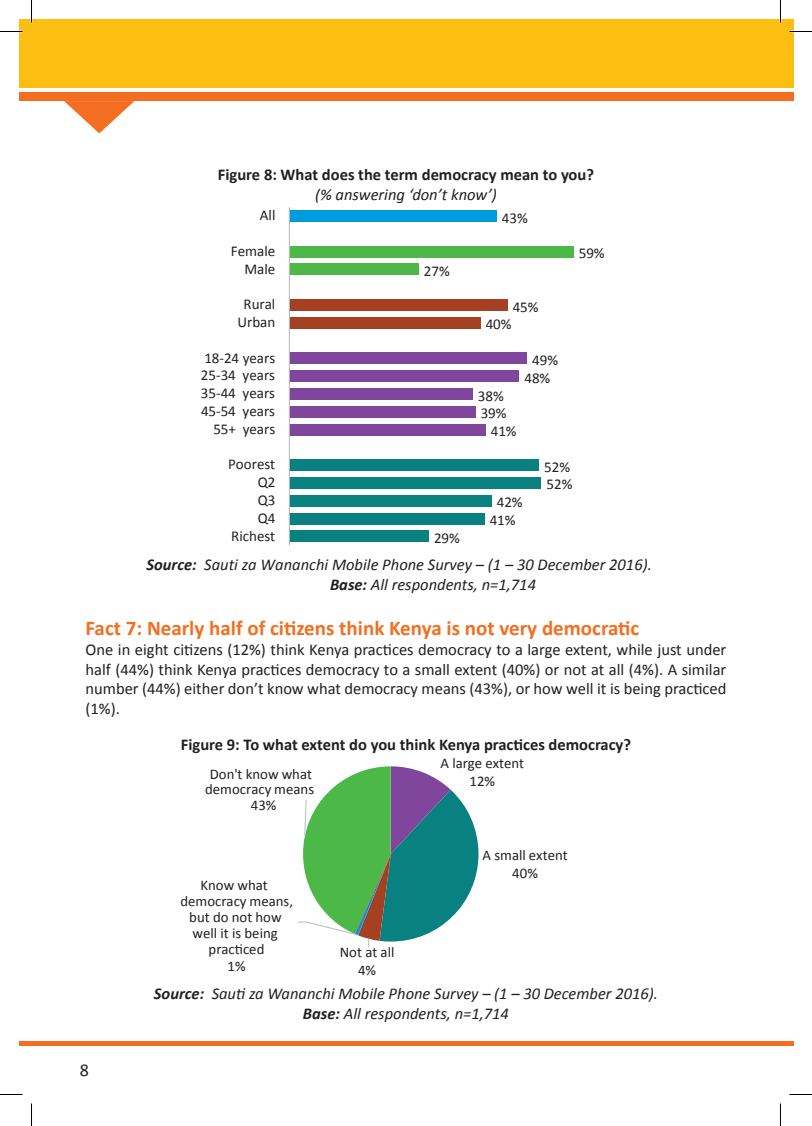
<style>
.page{position:relative;width:812px;height:1126px;background:#fff}
.page>*{position:absolute;margin:0;border:0;box-sizing:border-box;transform-origin:0 0}
.t1{font:700 21px "Calibri";color:#f36e21}
.t2{font:18px "Calibri";color:#231f20}
.t3{font:16.5px/19.8px "Calibri";color:#231f20;text-align:justify}
.t4{font:italic 16.5px "Calibri";color:#231f20}
.t5{font:700 16.5px "Calibri";color:#231f20}
.t6{font:15px/17.9px "Calibri";color:#231f20;text-align:center}
.t7{font:14.7px/15.9px "Calibri";color:#231f20;text-align:center}
.s1{font-weight:700}
</style>
<div class="page">
<div style="left:19px;top:19px;width:761px;height:68px;background:#fdbe12"></div>
<div style="left:19px;top:93px;width:761px;height:8px;background:#f36e21"></div>
<svg style="left:64px;top:101px;width:70px;height:32px"></svg>
<div style="left:19px;top:1041px;width:761px;height:5px;background:#f36e21"></div>
<div style="left:780px;top:19px;width:13px;height:68px;background:#fdbe12"></div>
<div style="left:780px;top:93px;width:13px;height:8px;background:#f36e21"></div>
<div style="left:780px;top:1041px;width:13px;height:5px;background:#f36e21"></div>
<div style="left:289px;top:210px;width:207px;height:12px;background:#009bde"></div>
<div style="left:289px;top:246px;width:284px;height:12px;background:#4cb848"></div>
<div style="left:289px;top:264px;width:129px;height:11px;background:#4cb848"></div>
<div style="left:289px;top:299px;width:218px;height:12px;background:#a64023"></div>
<div style="left:289px;top:317px;width:191px;height:12px;background:#a64023"></div>
<div style="left:289px;top:353px;width:238px;height:11px;background:#7f469b"></div>
<div style="left:289px;top:370px;width:230px;height:12px;background:#7f469b"></div>
<div style="left:289px;top:388px;width:183px;height:12px;background:#7f469b"></div>
<div style="left:289px;top:406px;width:186px;height:12px;background:#7f469b"></div>
<div style="left:289px;top:424px;width:196px;height:12px;background:#7f469b"></div>
<div style="left:289px;top:459px;width:250px;height:12px;background:#0a8181"></div>
<div style="left:289px;top:477px;width:252px;height:12px;background:#0a8181"></div>
<div style="left:289px;top:495px;width:202px;height:12px;background:#0a8181"></div>
<div style="left:289px;top:513px;width:195px;height:11px;background:#0a8181"></div>
<div style="left:289px;top:530px;width:140px;height:12px;background:#0a8181"></div>
<hr style="left:289px;top:207px;width:1px;height:338px;background:#bcbdc0">
<svg style="left:298px;top:766px;width:180px;height:182px"></svg>
<hr style="left:779px;top:0;width:2px;height:22px;background:#fff">
<svg style="left:0;top:31px;width:22px;height:1px"></svg>
<svg style="left:789px;top:31px;width:22px;height:1px"></svg>
<svg style="left:0;top:1094px;width:22px;height:1px"></svg>
<svg style="left:789px;top:1094px;width:22px;height:1px"></svg>
<svg style="left:31px;top:0;width:1px;height:22px"></svg>
<svg style="left:31px;top:1103px;width:1px;height:23px"></svg>
<svg style="left:780px;top:0;width:1px;height:22px"></svg>
<svg style="left:780px;top:1103px;width:1px;height:23px"></svg>
<p class="t5" style="left:218px;top:164px;width:377px">Figure 8: What does the term democracy mean to you?</p>
<p class="t4" style="left:315px;top:183px;width:183px">(% answering ‘don’t know’)</p>
<p class="t6" style="left:502px;top:209px;width:27px">43%</p>
<p class="t6" style="left:578px;top:244px;width:27px">59%</p>
<p class="t6" style="left:424px;top:262px;width:27px">27%</p>
<p class="t6" style="left:512px;top:298px;width:27px">45%</p>
<p class="t6" style="left:485px;top:316px;width:27px">40%</p>
<p class="t6" style="left:524px;top:351px;width:35px">49%<br>48%</p>
<p class="t6" style="left:477px;top:387px;width:27px">38%</p>
<p class="t6" style="left:480px;top:404px;width:27px">39%</p>
<p class="t6" style="left:490px;top:422px;width:27px">41%</p>
<p class="t6" style="left:544px;top:458px;width:30px;text-align:left">52%<br>52%</p>
<p class="t6" style="left:489px;top:493px;width:34px">42%<br>41%</p>
<p class="t6" style="left:434px;top:529px;width:27px">29%</p>
<p class="t6" style="left:260px;top:207px;width:17px">All</p>
<p class="t6" style="left:231px;top:242px;width:46px;text-align:right">Female<br>Male</p>
<p class="t6" style="left:237px;top:295px;width:39px">Rural<br>Urban</p>
<p class="t6" style="left:201px;top:349px;width:76px;text-align:right">18-24 years<br>25-34 years<br>35-44 years<br>45-54 years<br>55+ years</p>
<p class="t6" style="left:228px;top:456px;width:49px;text-align:right">Poorest<br>Q2<br>Q3<br>Q4<br>Richest</p>
<p class="t4" style="left:146px;top:553px;width:507px"><span class="s1">Source:</span> Sauti za Wananchi Mobile Phone Survey – (1 – 30 December 2016).</p>
<p class="t4" style="left:330px;top:573px;width:207px"><span class="s1">Base:</span> All respondents, n=1,714</p>
<p class="t1" style="left:86px;top:615px;width:555px">Fact 7: Nearly half of citizens think Kenya is not very democratic</p>
<p class="t3" style="left:86px;top:639px;width:642px">One in eight citizens (12%) think Kenya practices democracy to a large extent, while just under half (44%) think Kenya practices democracy to a small extent (40%) or not at all (4%). A similar number (44%) either don’t know what democracy means (43%), or how well it is being practiced (1%).</p>
<p class="t5" style="left:181px;top:734px;width:451px">Figure 9: To what extent do you think Kenya practices democracy?</p>
<p class="t7" style="left:440px;top:754px;width:85px;line-height:17.7px">A large extent<br>12%</p>
<p class="t7" style="left:205px;top:766px;width:110px">Don't know what democracy means<br>43%</p>
<p class="t7" style="left:180px;top:878px;width:114px">Know what democracy means, but do not how well it is being practiced</p>
<p class="t7" style="left:227px;top:959px;width:20px">1%</p>
<p class="t7" style="left:340px;top:943px;width:56px;line-height:17.7px">Not at all<br>4%</p>
<p class="t7" style="left:482px;top:847px;width:87px;line-height:17.7px">A small extent<br>40%</p>
<p class="t2" style="left:80px;top:1059px;width:11px">8</p>
<p class="t4" style="left:154px;top:983px;width:505px"><span class="s1">Source:</span> Sauti za Wananchi Mobile Phone Survey – (1 – 30 December 2016).</p>
<p class="t4" style="left:303px;top:1003px;width:207px"><span class="s1">Base:</span> All respondents, n=1,714</p>
</div>
